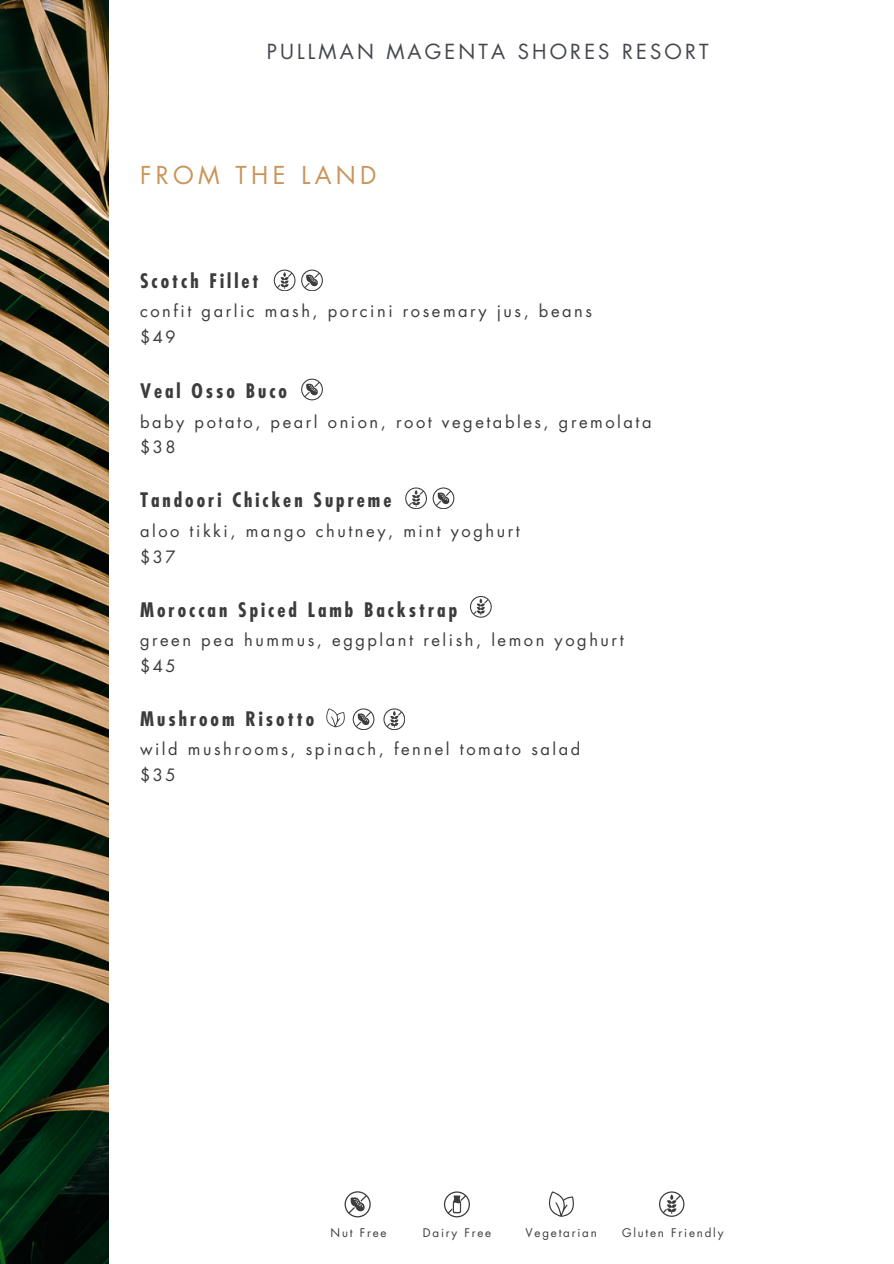
<style>
.page{position:relative;width:894px;height:1264px;background:#fff}
.page>*{position:absolute;margin:0;border:0;box-sizing:border-box;transform-origin:0 0}
.t1{font:24px "Futura Std";letter-spacing:.18em;color:#cb945a}
.t2{font:20.25px "Futura Std";letter-spacing:.155em;color:#45474e}
.t3{font:700 condensed 19.5px "Futura Std";letter-spacing:.155em;color:#3c3c3c}
.t4{font:16.5px/25.8px "Futura Std";letter-spacing:.155em;color:#3c3c3c}
.t5{font:11.55px "Futura Std";letter-spacing:.155em;color:#3c3c3c}
</style>
<div class="page">
<img style="left:0;top:0;width:109px;height:1263px">
<svg style="left:444px;top:1191px;width:25px;height:26px"></svg>
<svg style="left:344px;top:1191px;width:26px;height:26px"></svg>
<svg style="left:548px;top:1191px;width:26px;height:25px"></svg>
<svg style="left:659px;top:1191px;width:25px;height:25px"></svg>
<svg style="left:274px;top:269px;width:21px;height:22px"></svg>
<svg style="left:301px;top:269px;width:21px;height:22px"></svg>
<svg style="left:301px;top:378px;width:21px;height:22px"></svg>
<svg style="left:326px;top:708px;width:19px;height:19px"></svg>
<svg style="left:352px;top:708px;width:22px;height:21px"></svg>
<svg style="left:383px;top:708px;width:22px;height:21px"></svg>
<svg style="left:405px;top:487px;width:21px;height:22px"></svg>
<svg style="left:432px;top:487px;width:22px;height:22px"></svg>
<svg style="left:470px;top:596px;width:21px;height:21px"></svg>
<p class="t2" style="left:267px;top:42px;width:443px">PULLMAN MAGENTA SHORES RESORT</p>
<h3 class="t1" style="left:140px;top:164px;width:238px">FROM THE LAND</h3>
<p class="t3" style="left:140px;top:272px;width:120px">Scotch Fillet</p>
<p class="t4" style="left:140px;top:299px;width:453px">confit garlic mash, porcini rosemary jus, beans $49</p>
<h2 class="t3" style="left:140px;top:382px;width:148px">Veal Osso Buco</h2>
<h2 class="t4" style="left:140px;top:409px;width:513px">baby potato, pearl onion, root vegetables, gremolata $38</h2>
<h1 class="t3" style="left:140px;top:491px;width:253px">Tandoori Chicken Supreme</h1>
<h1 class="t4" style="left:140px;top:518px;width:381px">aloo tikki, mango chutney, mint yoghurt $37</h1>
<p class="t3" style="left:140px;top:600px;width:318px">Moroccan Spiced Lamb Backstrap</p>
<p class="t4" style="left:140px;top:627px;width:485px">green pea hummus, eggplant relish, lemon yoghurt $45</p>
<p class="t3" style="left:140px;top:709px;width:176px">Mushroom Risotto</p>
<p class="t4" style="left:140px;top:736px;width:442px">wild mushrooms, spinach, fennel tomato salad $35</p>
<h3 class="t5" style="left:330px;top:1226px;width:57px">Nut Free</h3>
<h3 class="t5" style="left:423px;top:1226px;width:70px">Dairy Free</h3>
<h3 class="t5" style="left:525px;top:1226px;width:73px">Vegetarian</h3>
<p class="t5" style="left:622px;top:1226px;width:103px">Gluten Friendly</p>
</div>
